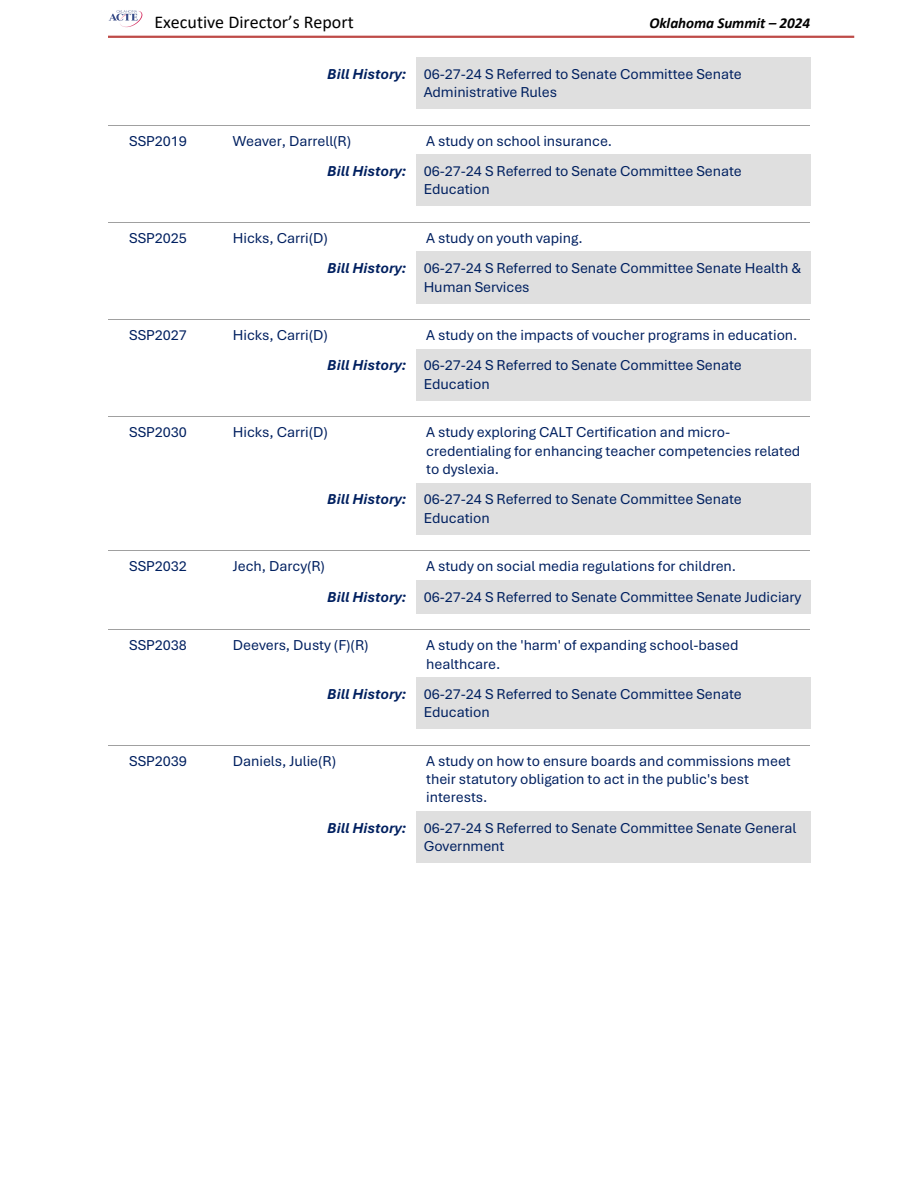
<style>
.page{position:relative;width:918px;height:1188px;background:#fff}
.page>*{position:absolute;margin:0;border:0;box-sizing:border-box;transform-origin:0 0}
.t1{font:18px "Calibri";color:#000}
.t2{font:15.15px/18.3px "Aptos";letter-spacing:-.005em;color:#002060}
.t3{font:italic 700 15.15px "Calibri";letter-spacing:-.005em;color:#000}
.s1{font-weight:700;font-style:italic}
</style>
<div class="page">
<img style="left:108px;top:10px;width:34px;height:18px">
<hr style="left:108px;top:36px;width:746px;height:2px;background:#be4b48">
<div style="left:416px;top:57px;width:395px;height:52px;background:#dfdfdf"></div>
<div style="left:416px;top:154px;width:395px;height:52px;background:#dfdfdf"></div>
<div style="left:416px;top:252px;width:395px;height:51px;background:#dfdfdf"></div>
<div style="left:416px;top:349px;width:395px;height:52px;background:#dfdfdf"></div>
<div style="left:416px;top:483px;width:395px;height:52px;background:#dfdfdf"></div>
<div style="left:416px;top:580px;width:395px;height:33px;background:#dfdfdf"></div>
<div style="left:416px;top:677px;width:395px;height:52px;background:#dfdfdf"></div>
<div style="left:416px;top:811px;width:395px;height:52px;background:#dfdfdf"></div>
<hr style="left:108px;top:125px;width:702px;height:1px;background:#a0a0a0">
<hr style="left:108px;top:222px;width:702px;height:1px;background:#a0a0a0">
<hr style="left:108px;top:319px;width:702px;height:1px;background:#a0a0a0">
<hr style="left:108px;top:417px;width:702px;height:1px;background:#a0a0a0">
<hr style="left:108px;top:551px;width:702px;height:1px;background:#a0a0a0">
<hr style="left:108px;top:629px;width:702px;height:1px;background:#a0a0a0">
<hr style="left:108px;top:745px;width:702px;height:1px;background:#a0a0a0">
<p class="t1" style="left:154px;top:11px;width:201px">Executive Director’s Report</p>
<p class="t3" style="left:649px;top:14px;width:162px">Oklahoma Summit – 2024</p>
<p class="t2" style="left:424px;top:65px;width:320px;text-indent:-96px"><span class="s1">Bill History:</span> 06-27-24 S Referred to Senate Committee Senate<br>Administrative Rules</p>
<p class="t2" style="left:129px;top:132px;width:59px">SSP2019</p>
<p class="t2" style="left:233px;top:132px;width:120px">Weaver, Darrell(R)</p>
<p class="t2" style="left:327px;top:126px;width:416px;line-height:30.3px;text-indent:99px">A study on school insurance.<br><span class="s1">Bill History:</span> 06-27-24 S Referred to Senate Committee Senate</p>
<p class="t2" style="left:424px;top:180px;width:67px">Education</p>
<p class="t2" style="left:129px;top:229px;width:59px">SSP2025</p>
<p class="t2" style="left:233px;top:229px;width:97px">Hicks, Carri(D)</p>
<p class="t2" style="left:327px;top:223px;width:475px;line-height:30.3px;text-indent:99px">A study on youth vaping.<br><span class="s1">Bill History:</span> 06-27-24 S Referred to Senate Committee Senate Health &amp;</p>
<p class="t2" style="left:424px;top:277px;width:107px">Human Services</p>
<p class="t2" style="left:129px;top:326px;width:59px">SSP2027</p>
<p class="t2" style="left:233px;top:326px;width:97px">Hicks, Carri(D)</p>
<p class="t2" style="left:327px;top:320px;width:472px;line-height:30.3px;text-indent:99px">A study on the impacts of voucher programs in education.<br><span class="s1">Bill History:</span> 06-27-24 S Referred to Senate Committee Senate</p>
<p class="t2" style="left:424px;top:375px;width:67px">Education</p>
<p class="t2" style="left:129px;top:423px;width:59px">SSP2030</p>
<p class="t2" style="left:233px;top:423px;width:97px">Hicks, Carri(D)</p>
<p class="t2" style="left:426px;top:423px;width:376px">A study exploring CALT Certification and micro&shy;credentialing for enhancing teacher competencies related to dyslexia.</p>
<p class="t2" style="left:424px;top:490px;width:320px;text-indent:-96px"><span class="s1">Bill History:</span> 06-27-24 S Referred to Senate Committee Senate<br>Education</p>
<p class="t2" style="left:129px;top:557px;width:59px">SSP2032</p>
<p class="t2" style="left:233px;top:557px;width:94px">Jech, Darcy(R)</p>
<p class="t2" style="left:327px;top:551px;width:476px;line-height:30.3px;text-indent:99px">A study on social media regulations for children.<br><span class="s1">Bill History:</span> 06-27-24 S Referred to Senate Committee Senate Judiciary</p>
<p class="t2" style="left:129px;top:636px;width:59px">SSP2038</p>
<p class="t2" style="left:233px;top:636px;width:137px">Deevers, Dusty (F)(R)</p>
<p class="t2" style="left:426px;top:636px;width:314px">A study on the 'harm' of expanding school-based healthcare.</p>
<p class="t2" style="left:424px;top:685px;width:320px;text-indent:-96px"><span class="s1">Bill History:</span> 06-27-24 S Referred to Senate Committee Senate<br>Education</p>
<p class="t2" style="left:129px;top:752px;width:59px">SSP2039</p>
<p class="t2" style="left:233px;top:752px;width:105px">Daniels, Julie(R)</p>
<p class="t2" style="left:426px;top:752px;width:366px">A study on how to ensure boards and commissions meet their statutory obligation to act in the public's best interests.</p>
<p class="t2" style="left:424px;top:819px;width:374px;text-indent:-96px"><span class="s1">Bill History:</span> 06-27-24 S Referred to Senate Committee Senate General<br>Government</p>
</div>
